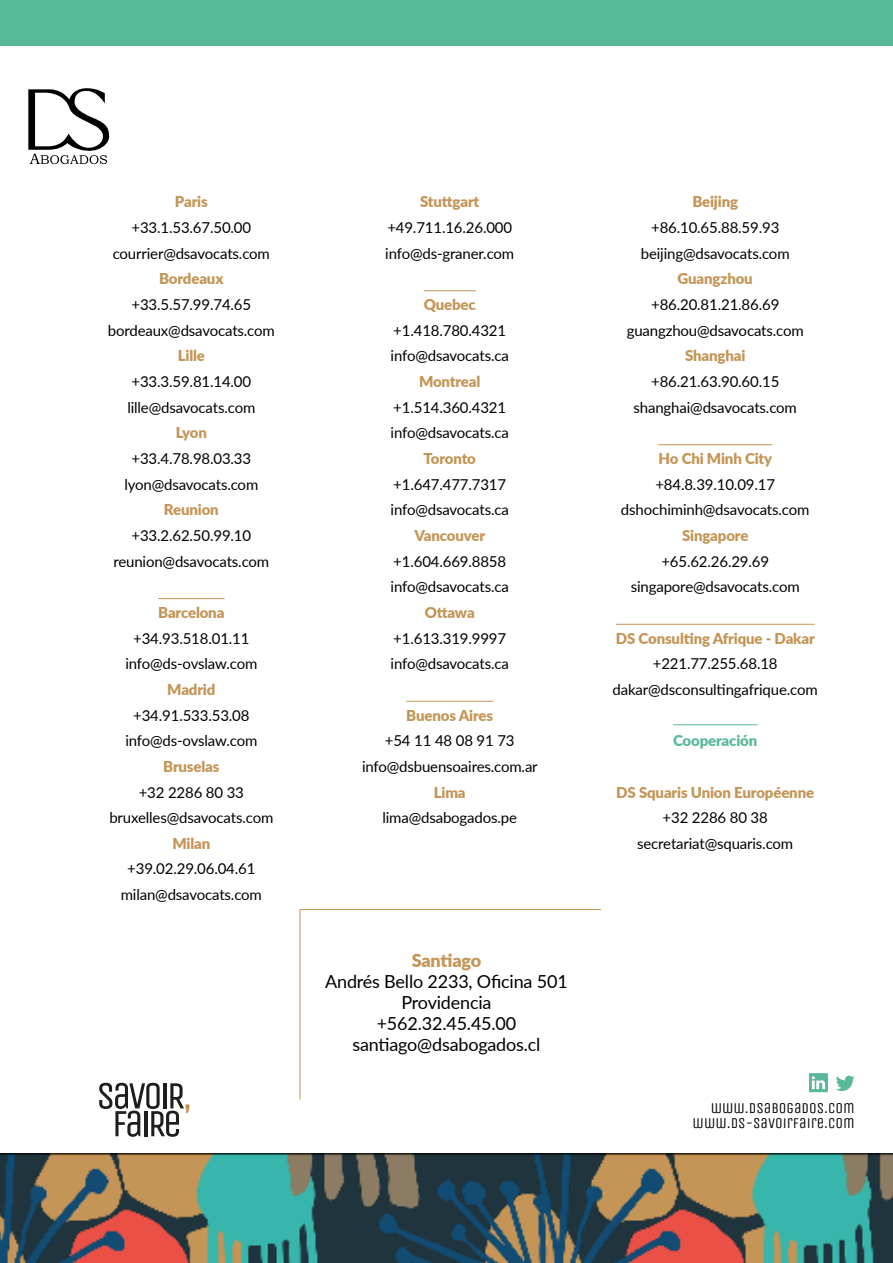
<style>
.page{position:relative;width:893px;height:1263px;background:#fff}
.page>*{position:absolute;margin:0;border:0;box-sizing:border-box;transform-origin:0 0}
.t1{font:18px/21px "Lato";letter-spacing:-.01em;color:#000;text-align:center}
.t2{font:900 18px "Lato";letter-spacing:-.015em;color:#c49556}
.t3{font:15px/25.7px "Lato";letter-spacing:-.01em;color:#000;text-align:center}
.t4{font:900 15px "Lato";letter-spacing:-.01em;color:#c49556}
.t5{font:15px/15px "Unica One";color:#000;text-align:right}
.t6{font:900 15px "Lato";letter-spacing:-.01em;color:#58b998}
</style>
<div class="page">
<svg style="left:99px;top:1083px;width:90px;height:54px"></svg>
<svg style="left:809px;top:1073px;width:19px;height:19px"></svg>
<svg style="left:836px;top:1076px;width:19px;height:15px"></svg>
<hr style="left:158px;top:598px;width:67px;height:1px;background:#c49556">
<hr style="left:424px;top:290px;width:52px;height:1px;background:#c49556">
<hr style="left:406px;top:701px;width:87px;height:1px;background:#c49556">
<hr style="left:658px;top:444px;width:114px;height:1px;background:#c49556">
<hr style="left:616px;top:624px;width:199px;height:1px;background:#c49556">
<hr style="left:673px;top:724px;width:84px;height:1px;background:#58b998">
<svg style="left:300px;top:909px;width:301px;height:191px"></svg>
<img style="left:0;top:1153px;width:893px;height:110px">
<div style="left:0;top:0;width:893px;height:45px;background:#58b998"></div>
<svg style="left:28px;top:88px;width:81px;height:76px"></svg>
<p class="t4" style="left:175px;top:191px;width:34px">Paris</p>
<p class="t3" style="left:113px;top:214px;width:159px">+33.1.53.67.50.00 courrier@dsavocats.com</p>
<p class="t4" style="left:159px;top:268px;width:66px">Bordeaux</p>
<p class="t3" style="left:108px;top:291px;width:169px">+33.5.57.99.74.65 bordeaux@dsavocats.com</p>
<p class="t4" style="left:178px;top:345px;width:29px">Lille</p>
<p class="t3" style="left:127px;top:368px;width:129px;text-align:left">+33.3.59.81.14.00 lille@dsavocats.com</p>
<p class="t4" style="left:176px;top:422px;width:33px">Lyon</p>
<p class="t3" style="left:124px;top:445px;width:135px">+33.4.78.98.03.33 lyon@dsavocats.com</p>
<p class="t4" style="left:164px;top:498px;width:56px">Reunion</p>
<p class="t3" style="left:113px;top:522px;width:157px">+33.2.62.50.99.10 reunion@dsavocats.com</p>
<p class="t4" style="left:158px;top:601px;width:68px">Barcelona</p>
<p class="t3" style="left:125px;top:625px;width:134px">+34.93.518.01.11 info@ds-ovslaw.com</p>
<p class="t4" style="left:167px;top:678px;width:50px">Madrid</p>
<p class="t3" style="left:125px;top:702px;width:134px">+34.91.533.53.08 info@ds-ovslaw.com</p>
<p class="t4" style="left:163px;top:755px;width:58px">Bruselas</p>
<p class="t3" style="left:109px;top:778px;width:166px">+32 2286 80 33 bruxelles@dsavocats.com</p>
<p class="t4" style="left:172px;top:832px;width:39px">Milan</p>
<p class="t3" style="left:121px;top:855px;width:143px">+39.02.29.06.04.61 milan@dsavocats.com</p>
<p class="t4" style="left:420px;top:191px;width:61px">Stuttgart</p>
<p class="t3" style="left:385px;top:214px;width:130px;text-align:left">+49.711.16.26.000 info@ds-graner.com</p>
<p class="t4" style="left:424px;top:293px;width:54px">Quebec</p>
<p class="t3" style="left:391px;top:317px;width:120px;text-align:left">+1.418.780.4321 info@dsavocats.ca</p>
<p class="t4" style="left:419px;top:370px;width:63px">Montreal</p>
<p class="t3" style="left:391px;top:394px;width:120px;text-align:left">+1.514.360.4321 info@dsavocats.ca</p>
<p class="t4" style="left:424px;top:447px;width:54px">Toronto</p>
<p class="t3" style="left:391px;top:471px;width:120px;text-align:left">+1.647.477.7317 info@dsavocats.ca</p>
<p class="t4" style="left:414px;top:524px;width:72px">Vancouver</p>
<p class="t3" style="left:391px;top:548px;width:120px;text-align:left">+1.604.669.8858 info@dsavocats.ca</p>
<p class="t4" style="left:425px;top:601px;width:52px">Ottawa</p>
<p class="t3" style="left:391px;top:625px;width:120px;text-align:left">+1.613.319.9997 info@dsavocats.ca</p>
<p class="t4" style="left:406px;top:704px;width:88px">Buenos Aires</p>
<p class="t3" style="left:362px;top:727px;width:177px">+54 11 48 08 91 73 info@dsbuensoaires.com.ar</p>
<p class="t4" style="left:434px;top:781px;width:33px">Lima</p>
<p class="t3" style="left:382px;top:804px;width:136px">lima@dsabogados.pe</p>
<p class="t2" style="left:412px;top:947px;width:71px">Santiago</p>
<p class="t1" style="left:325px;top:970px;width:244px">Andrés Bello 2233, Oficina 501<br>Providencia<br>+562.32.45.45.00 santiago@dsabogados.cl</p>
<p class="t4" style="left:692px;top:191px;width:47px">Beijing</p>
<p class="t3" style="left:641px;top:214px;width:150px">+86.10.65.88.59.93 beijing@dsavocats.com</p>
<p class="t4" style="left:678px;top:268px;width:77px">Guangzhou</p>
<p class="t3" style="left:627px;top:291px;width:179px">+86.20.81.21.86.69 guangzhou@dsavocats.com</p>
<p class="t4" style="left:685px;top:345px;width:62px">Shanghai</p>
<p class="t3" style="left:634px;top:368px;width:165px">+86.21.63.90.60.15 shanghai@dsavocats.com</p>
<p class="t4" style="left:659px;top:447px;width:115px">Ho Chi Minh City</p>
<p class="t3" style="left:621px;top:471px;width:190px">+84.8.39.10.09.17 dshochiminh@dsavocats.com</p>
<p class="t4" style="left:682px;top:524px;width:68px">Singapore</p>
<p class="t3" style="left:631px;top:548px;width:170px">+65.62.26.29.69 singapore@dsavocats.com</p>
<p class="t4" style="left:616px;top:627px;width:200px">DS Consulting Afrique - Dakar</p>
<p class="t3" style="left:613px;top:650px;width:207px">+221.77.255.68.18 dakar@dsconsultingafrique.com</p>
<p class="t6" style="left:673px;top:729px;width:86px">Cooperación</p>
<p class="t4" style="left:616px;top:781px;width:199px">DS Squaris Union Européenne</p>
<p class="t3" style="left:637px;top:804px;width:158px">+32 2286 80 38 secretariat@squaris.com</p>
<p class="t5" style="left:693px;top:1101px;width:164px">WWW.DSABOGADOS.COM<br>WWW.DS-SAVOIRFAIRE.COM</p>
</div>
